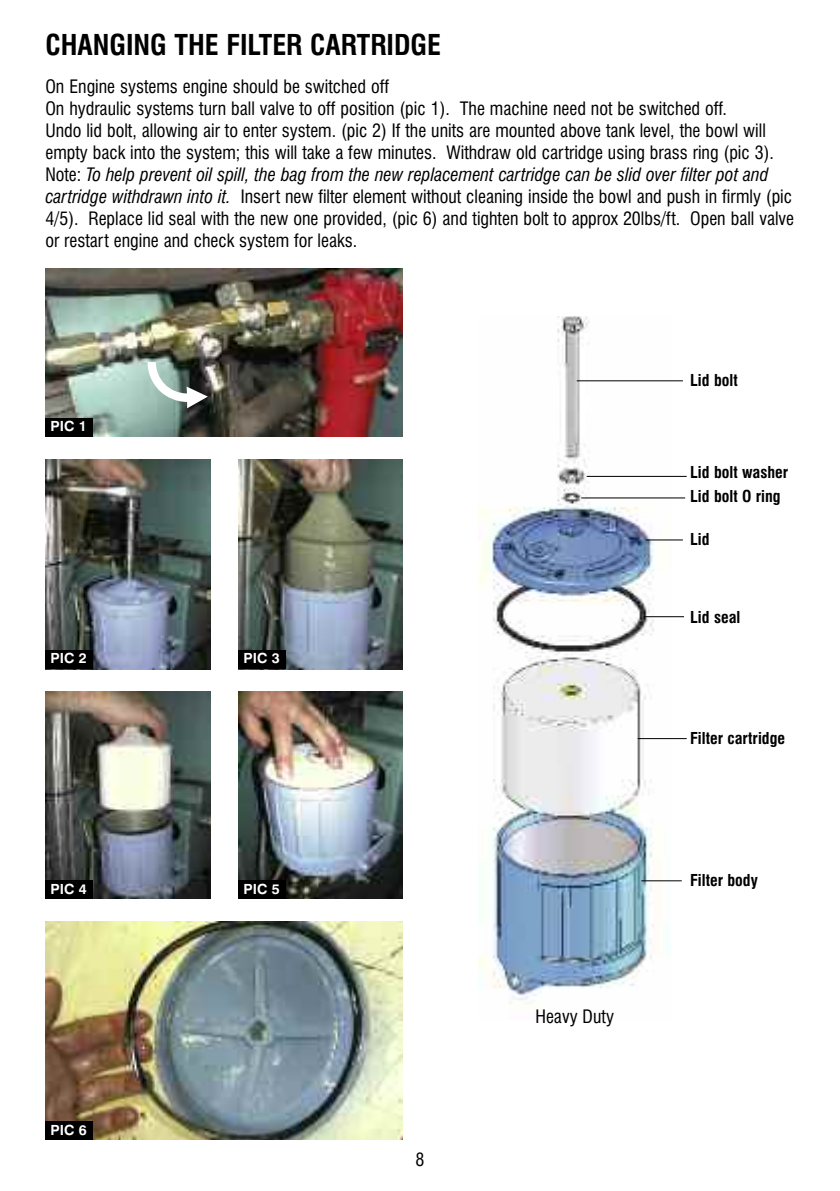
<style>
.page{position:relative;width:840px;height:1191px;background:#fff}
.page>*{position:absolute;margin:0;border:0;box-sizing:border-box;transform-origin:0 0}
.t1{font:700 condensed 28px "Swiss 721 BT";color:#000}
.t2{font:condensed 18px/22px "Swiss 721 BT";color:#000}
.t3{font:700 condensed 16px "Swiss 721 BT";color:#000}
.t4{font:700 14px "Swiss 721 BT";color:#fff}
.s1{font-style:italic}
</style>
<div class="page">
<img style="left:45px;top:269px;width:358px;height:168px">
<div style="left:45px;top:418px;width:48px;height:19px;background:#000"></div>
<img style="left:478px;top:316px;width:192px;height:688px">
<hr style="left:576px;top:380px;width:106px;height:1px;background:#000">
<hr style="left:581px;top:497px;width:103px;height:1px;background:#000">
<hr style="left:645px;top:539px;width:37px;height:1px;background:#000">
<hr style="left:643px;top:616px;width:40px;height:1px;background:#000">
<hr style="left:637px;top:738px;width:49px;height:1px;background:#000">
<hr style="left:641px;top:880px;width:40px;height:1px;background:#000">
<hr style="left:586px;top:476px;width:100px;height:1px;background:#000">
<img style="left:45px;top:459px;width:165px;height:210px">
<img style="left:238px;top:459px;width:165px;height:210px">
<img style="left:45px;top:692px;width:165px;height:207px">
<img style="left:238px;top:692px;width:164px;height:207px">
<img style="left:45px;top:921px;width:358px;height:219px">
<div style="left:45px;top:650px;width:48px;height:19px;background:#000"></div>
<div style="left:238px;top:650px;width:48px;height:19px;background:#000"></div>
<div style="left:45px;top:880px;width:48px;height:19px;background:#000"></div>
<div style="left:238px;top:880px;width:48px;height:18px;background:#000"></div>
<div style="left:45px;top:1121px;width:48px;height:18px;background:#000"></div>
<svg style="left:147px;top:362px;width:61px;height:46px"></svg>
<h1 class="t1" style="left:45px;top:34px;width:397px">CHANGING THE FILTER CARTRIDGE</h1>
<p class="t2" style="left:45px;top:77px;width:749px">On Engine systems engine should be switched off<br>On hydraulic systems turn ball valve to off position (pic 1). The machine need not be switched off.<br>Undo lid bolt, allowing air to enter system. (pic 2) If the units are mounted above tank level, the bowl will empty back into the system; this will take a few minutes. Withdraw old cartridge using brass ring (pic 3).<br>Note: <span class="s1">To help prevent oil spill, the bag from the new replacement cartridge can be slid over filter pot and cartridge withdrawn into it.</span> Insert new filter element without cleaning inside the bowl and push in firmly (pic 4/5). Replace lid seal with the new one provided, (pic 6) and tighten bolt to approx 20lbs/ft. Open ball valve or restart engine and check system for leaks.</p>
<p class="t4" style="left:50px;top:421px;width:38px">PIC 1</p>
<p class="t4" style="left:50px;top:653px;width:38px">PIC 2</p>
<p class="t4" style="left:243px;top:653px;width:38px">PIC 3</p>
<p class="t4" style="left:50px;top:884px;width:38px">PIC 4</p>
<p class="t4" style="left:243px;top:884px;width:38px">PIC 5</p>
<p class="t4" style="left:50px;top:1124px;width:38px">PIC 6</p>
<p class="t2" style="left:415px;top:1149px;width:10px">8</p>
<p class="t2" style="left:535px;top:1007px;width:80px">Heavy Duty</p>
<p class="t3" style="left:689px;top:374px;width:49px">Lid bolt</p>
<p class="t3" style="left:689px;top:466px;width:99px">Lid bolt washer</p>
<p class="t3" style="left:689px;top:490px;width:92px">Lid bolt O ring</p>
<p class="t3" style="left:689px;top:533px;width:21px">Lid</p>
<p class="t3" style="left:689px;top:610px;width:52px">Lid seal</p>
<p class="t3" style="left:689px;top:732px;width:96px">Filter cartridge</p>
<p class="t3" style="left:689px;top:873px;width:69px">Filter body</p>
</div>
